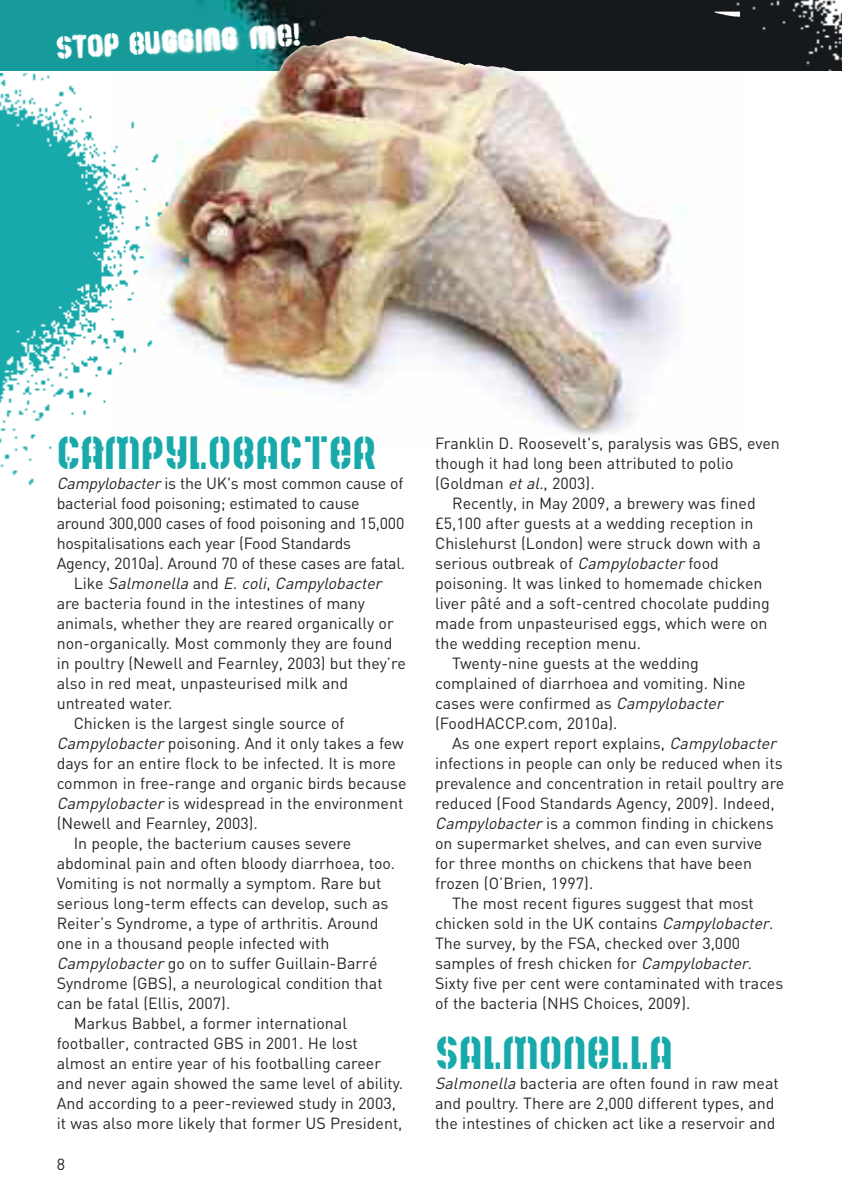
<style>
.page{position:relative;width:842px;height:1191px;background:#fff}
.page>*{position:absolute;margin:0;border:0;box-sizing:border-box;transform-origin:0 0}
.t1{font:36px "Mute Fruit";color:#18a9ab}
.t2{font:28px "Barrio 30";color:#fff}
.t3{font:16px/20px "DIN";color:#272627}
.t4{font:italic 16px "DIN";color:#272627}
.s1{font-style:italic}
.s2{font-style:normal}
</style>
<div class="page">
<img style="left:195px;top:82px;width:492px;height:353px">
<img style="left:0;top:73px;width:195px;height:413px">
<div style="left:0;top:0;width:842px;height:71px;background:#15191c"></div>
<img style="left:0;top:0;width:289px;height:71px">
<img style="left:714px;top:0;width:128px;height:71px">
<img style="left:265px;top:12px;width:475px;height:77px">
<h2 class="t2" style="left:56px;top:24px;width:245px;rotate:-3deg">stop bugging me!</h2>
<h1 class="t1" style="left:57px;top:442px;width:321px">CAMPYLOBACTER</h1>
<p class="t3" style="left:57px;top:474px;width:348px"><span class="s1">Campylobacter</span>is the UK's most common cause of</p>
<p class="t3" style="left:57px;top:494px;width:304px">bacterial food poisoning; estimated to cause</p>
<p class="t3" style="left:57px;top:514px;width:349px">around 300,000 cases of food poisoning and 15,000</p>
<p class="t3" style="left:57px;top:534px;width:296px">hospitalisations each year (Food Standards</p>
<p class="t3" style="left:57px;top:554px;width:350px">Agency, 2010a). Around 70 of these cases are fatal.</p>
<p class="t4" style="left:74px;top:574px;width:313px"><span class="s2">L i k e</span> Salmonella <span class="s2">a n d</span> E. coli<span class="s2">,</span> Campylobacter</p>
<p class="t3" style="left:57px;top:594px;width:310px">are bacteria found in the intestines of many</p>
<p class="t3" style="left:57px;top:614px;width:339px">animals, whether they are reared organically or</p>
<p class="t3" style="left:57px;top:634px;width:337px">non-organically. Most commonly they are found</p>
<p class="t3" style="left:57px;top:654px;width:351px">in poultry (Newell and Fearnley, 2003) but they’re</p>
<p class="t3" style="left:57px;top:674px;width:293px">also in red meat, unpasteurised milk and</p>
<p class="t3" style="left:57px;top:694px;width:117px">untreated water.</p>
<p class="t3" style="left:74px;top:714px;width:272px">Chicken is the largest single source of</p>
<p class="t3" style="left:57px;top:734px;width:348px"><span class="s1">Campylobacter</span>poisoning. And it only takes a few</p>
<p class="t3" style="left:57px;top:754px;width:341px">days for an entire flock to be infected. It is more</p>
<p class="t3" style="left:57px;top:774px;width:351px">common in free-range and organic birds because</p>
<p class="t3" style="left:57px;top:794px;width:348px"><span class="s1">Campylobacter</span>is widespread in the environment</p>
<p class="t3" style="left:57px;top:814px;width:203px">(Newell and Fearnley, 2003).</p>
<p class="t3" style="left:74px;top:834px;width:279px">In people, the bacterium causes severe</p>
<p class="t3" style="left:57px;top:854px;width:340px">abdominal pain and often bloody diarrhoea, too.</p>
<p class="t3" style="left:57px;top:874px;width:326px">Vomiting is not normally a symptom. Rare but</p>
<p class="t3" style="left:57px;top:894px;width:333px">serious long-term effects can develop, such as</p>
<p class="t3" style="left:57px;top:914px;width:323px">Reiter’s Syndrome, a type of arthritis. Around</p>
<p class="t3" style="left:57px;top:934px;width:274px">one in a thousand people infected with</p>
<p class="t3" style="left:57px;top:954px;width:322px"><span class="s1">Campylobacter</span>go on to suffer Guillain-Barré</p>
<p class="t3" style="left:57px;top:974px;width:327px">Syndrome (GBS), a neurological condition that</p>
<p class="t3" style="left:57px;top:994px;width:175px">can be fatal (Ellis, 2007).</p>
<p class="t3" style="left:74px;top:1014px;width:275px">Markus Babbel, a former international</p>
<p class="t3" style="left:57px;top:1034px;width:303px">footballer, contracted GBS in 2001. He lost</p>
<p class="t3" style="left:57px;top:1054px;width:326px">almost an entire year of his footballing career</p>
<p class="t3" style="left:57px;top:1074px;width:348px">and never again showed the same level of ability.</p>
<p class="t3" style="left:57px;top:1094px;width:341px">And according to a peer-reviewed study in 2003,</p>
<p class="t3" style="left:57px;top:1114px;width:347px">it was also more likely that former US President,</p>
<p class="t3" style="left:57px;top:1154px;width:10px">8</p>
<p class="t3" style="left:435px;top:434px;width:346px">Franklin D. Roosevelt's, paralysis was GBS, even</p>
<p class="t3" style="left:435px;top:454px;width:300px">though it had long been attributed to polio</p>
<p class="t3" style="left:435px;top:474px;width:161px">(Goldman <span class="s1">etal</span>., 2003).</p>
<p class="t3" style="left:452px;top:494px;width:305px">Recently, in May 2009, a brewery was fined</p>
<p class="t3" style="left:435px;top:514px;width:320px">£5,100 after guests at a wedding reception in</p>
<p class="t3" style="left:435px;top:534px;width:327px">Chislehurst (London) were struck down with a</p>
<p class="t3" style="left:435px;top:554px;width:285px">serious outbreak of <span class="s1">Campylobacter</span>food</p>
<p class="t3" style="left:435px;top:574px;width:329px">poisoning. It was linked to homemade chicken</p>
<p class="t3" style="left:435px;top:594px;width:336px">liver pâté and a soft-centred chocolate pudding</p>
<p class="t3" style="left:435px;top:614px;width:334px">made from unpasteurised eggs, which were on</p>
<p class="t3" style="left:435px;top:634px;width:207px">the wedding reception menu.</p>
<p class="t3" style="left:452px;top:654px;width:248px">Twenty-nine guests at the wedding</p>
<p class="t3" style="left:435px;top:674px;width:312px">complained of diarrhoea and vomiting. Nine</p>
<p class="t3" style="left:435px;top:694px;width:292px">cases were confirmed as <span class="s1">Campylobacter</span></p>
<p class="t3" style="left:435px;top:714px;width:184px">(FoodHACCP.com, 2010a).</p>
<p class="t3" style="left:452px;top:734px;width:329px">As one expert report explains, <span class="s1">Campylobacter</span></p>
<p class="t3" style="left:435px;top:754px;width:349px">infections in people can only be reduced when its</p>
<p class="t3" style="left:435px;top:774px;width:351px">prevalence and concentration in retail poultry are</p>
<p class="t3" style="left:435px;top:794px;width:341px">reduced (Food Standards Agency, 2009). Indeed,</p>
<p class="t3" style="left:435px;top:814px;width:340px"><span class="s1">Campylobacter</span>is a common finding in chickens</p>
<p class="t3" style="left:435px;top:834px;width:328px">on supermarket shelves, and can even survive</p>
<p class="t3" style="left:435px;top:854px;width:318px">for three months on chickens that have been</p>
<p class="t3" style="left:435px;top:874px;width:160px">frozen (O’Brien, 1997).</p>
<p class="t3" style="left:452px;top:894px;width:303px">The most recent figures suggest that most</p>
<p class="t3" style="left:435px;top:914px;width:340px">chicken sold in the UK contains <span class="s1">Campylobacter</span>.</p>
<p class="t3" style="left:435px;top:934px;width:306px">The survey, by the FSA, checked over 3,000</p>
<p class="t3" style="left:435px;top:954px;width:319px">samples of fresh chicken for <span class="s1">Campylobacter</span>.</p>
<p class="t3" style="left:435px;top:974px;width:350px">Sixty five per cent were contaminated with traces</p>
<p class="t3" style="left:435px;top:994px;width:257px">of the bacteria (NHS Choices, 2009).</p>
<h1 class="t1" style="left:435px;top:1042px;width:239px">SALMONELLA</h1>
<p class="t3" style="left:435px;top:1074px;width:345px"><span class="s1">Salmonella</span>bacteria are often found in raw meat and poultry. There are 2,000 different types, and the intestines of chicken act like a reservoir and</p>
</div>
